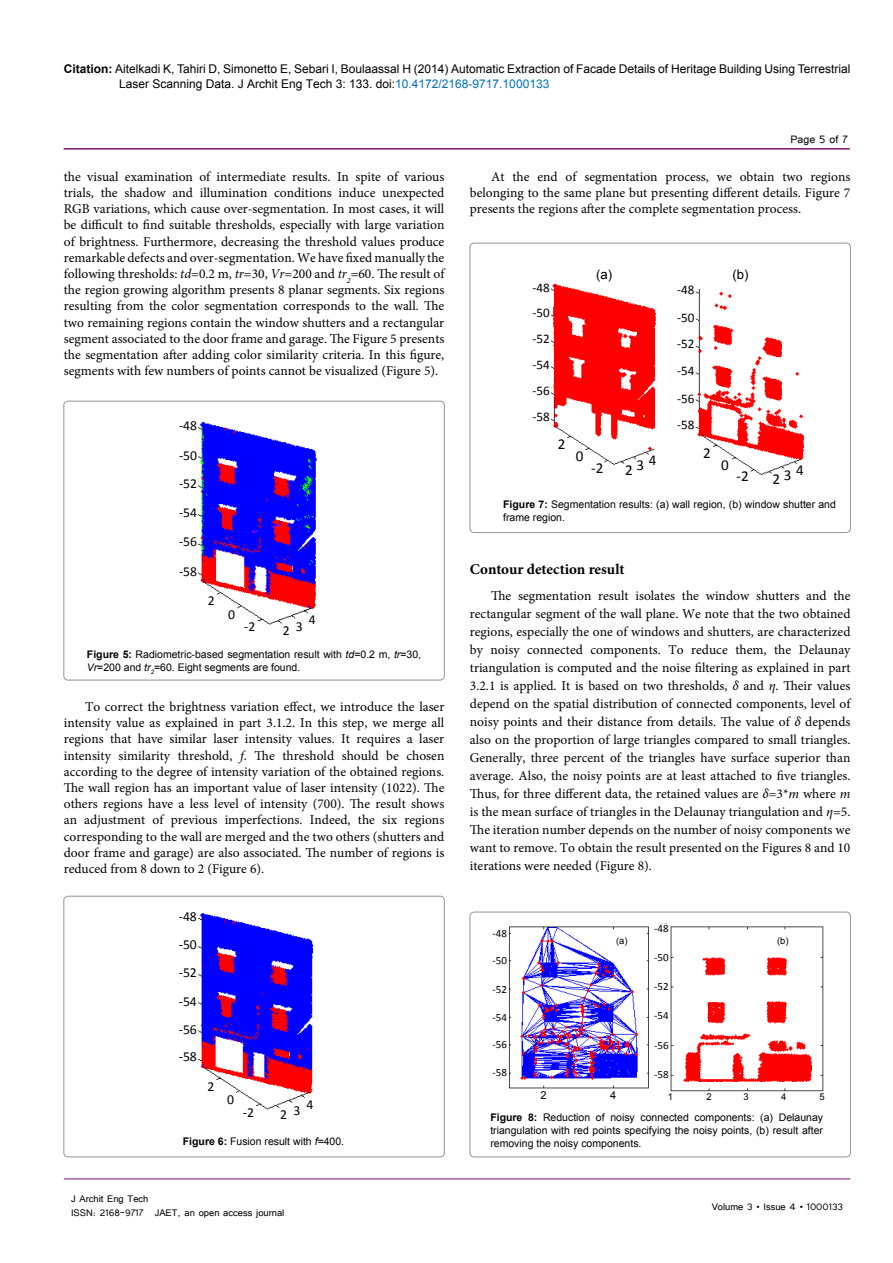
<style>
.page{position:relative;width:893px;height:1263px;background:#fff}
.page>*{position:absolute;margin:0;border:0;box-sizing:border-box;transform-origin:0 0}
.t1{font:15.15px "Calibri";color:#000}
.t2{font:700 15px "Minion Pro";letter-spacing:-.005em;color:#000}
.t3{font:13.65px/28px "Calibri";color:#000;text-align:justify}
.t4{font:13.5px/16.2px "Minion Pro";color:#000;text-align:justify}
.t5{font:13.5px "Tunga";color:#000}
.t6{font:13.2px/26px "Calibri";color:#000}
.t7{font:13.2px "Arial";color:#000}
.t8{font:12px/15px "Arial";color:#000}
.t9{font:12px/14.4px "Tunga";color:#000}
.t10{font:10.95px "Calibri";color:#000}
.t11{font:10.95px "Arial";color:#000}
.t12{font:10.5px/12.6px "Arial";color:#000}
.t13{font:9.45px "Arial";color:#000}
.s1{font-weight:700}
.s2{color:#0072bc}
.s3{font-style:italic}
</style>
<div class="page">
<hr style="left:64px;top:148px;width:786px;height:2px;background:#741472">
<hr style="left:64px;top:1179px;width:786px;height:1px;background:#741472">
<div style="left:64px;top:896px;width:380px;height:261px;border:1px solid #939598;border-radius:4px"></div>
<img style="left:198px;top:913px;width:115px;height:197px">
<svg style="left:271px;top:1099px;width:42px;height:11px"></svg>
<svg style="left:202px;top:1078px;width:55px;height:32px"></svg>
<div style="left:470px;top:243px;width:380px;height:290px;border:1px solid #939598;border-radius:4px"></div>
<img style="left:551px;top:283px;width:253px;height:161px">
<div style="left:588px;top:261px;width:166px;height:28px;background:#fff"></div>
<svg style="left:713px;top:444px;width:91px;height:31px"></svg>
<svg style="left:551px;top:435px;width:111px;height:30px"></svg>
<div style="left:671px;top:281px;width:24px;height:151px;background:#fff"></div>
<div style="left:470px;top:912px;width:380px;height:245px;border:1px solid #939598;border-radius:4px"></div>
<img style="left:509px;top:926px;width:315px;height:166px">
<div style="left:774px;top:936px;width:16px;height:12px;background:#fff"></div>
<div style="left:614px;top:935px;width:17px;height:14px;background:#fff"></div>
<div style="left:538px;top:1090px;width:82px;height:10px;background:#fff"></div>
<div style="left:654px;top:924px;width:14px;height:160px;background:#fff"></div>
<div style="left:64px;top:401px;width:380px;height:279px;border:1px solid #939598;border-radius:4px"></div>
<img style="left:198px;top:421px;width:119px;height:204px">
<svg style="left:198px;top:592px;width:63px;height:33px"></svg>
<svg style="left:280px;top:612px;width:37px;height:13px"></svg>
<p class="t8" style="left:119px;top:61px;width:733px;text-indent:-55px"><span class="s1">Citation:</span> Aitelkadi K, Tahiri D, Simonetto E, Sebari I, Boulaassal H (2014) Automatic Extraction of Facade Details of Heritage Building Using Terrestrial<br>Laser Scanning Data. J Archit Eng Tech 3: 133. doi:<span class="s2">10.4172/2168-9717.1000133</span></p>
<p class="t5" style="left:791px;top:131px;width:59px">Page 5 of 7</p>
<p class="t4" style="left:64px;top:168px;width:382px">the visual examination of intermediate results. In spite of various trials, the shadow and illumination conditions induce unexpected RGB variations, which cause over-segmentation. In most cases, it will be difficult to find suitable thresholds, especially with large variation of brightness. Furthermore, decreasing the threshold values produce remarkable defects and over-segmentation. We have fixed manually the following thresholds: <span class="s3">td</span>=0.2 m, <span class="s3">tr</span>=30, <span class="s3">Vr</span>=200 and <span class="s3">tr</span><sub>2</sub>=60. The result of the region growing algorithm presents 8 planar segments. Six regions resulting from the color segmentation corresponds to the wall. The two remaining regions contain the window shutters and a rectangular segment associated to the door frame and garage. The Figure 5 presents the segmentation after adding color similarity criteria. In this figure, segments with few numbers of points cannot be visualized (Figure 5).</p>
<p class="t4" style="left:470px;top:168px;width:382px;text-indent:21px">At the end of segmentation process, we obtain two regions belonging to the same plane but presenting different details. Figure 7 presents the regions after the complete segmentation process.</p>
<p class="t7" style="left:596px;top:266px;width:18px">(a)</p>
<p class="t7" style="left:733px;top:266px;width:18px">(b)</p>
<p class="t6" style="left:532px;top:274px;width:19px;text-align:justify">-48 -50 -52 -54</p>
<p class="t6" style="left:532px;top:377px;width:19px;line-height:26.5px">-56 -58</p>
<p class="t6" style="left:677px;top:276px;width:19px;line-height:27.9px">-48 -50</p>
<p class="t6" style="left:677px;top:330px;width:19px;line-height:26.5px">-52 -54</p>
<p class="t6" style="left:677px;top:385px;width:19px;line-height:26.5px">-56 -58</p>
<p class="t3" style="left:179px;top:411px;width:20px;line-height:30px">-48 -50</p>
<p class="t3" style="left:179px;top:469px;width:20px;line-height:29.1px">-52 -54 -56 -58</p>
<p class="t1" style="left:558px;top:434px;width:9px">2</p>
<p class="t1" style="left:703px;top:443px;width:9px">2</p>
<p class="t1" style="left:576px;top:447px;width:9px">0</p>
<p class="t1" style="left:649px;top:450px;width:9px">4</p>
<p class="t1" style="left:591px;top:458px;width:14px">-2</p>
<p class="t1" style="left:625px;top:457px;width:21px">23</p>
<p class="t1" style="left:721px;top:455px;width:9px">0</p>
<p class="t1" style="left:773px;top:465px;width:33px">234</p>
<p class="t1" style="left:737px;top:467px;width:14px">-2</p>
<p class="t12" style="left:503px;top:498px;width:334px"><span class="s1">Figure 7:</span> Segmentation results: (a) wall region, (b) window shutter and frame region.</p>
<p class="t2" style="left:470px;top:558px;width:156px">Contour detection result</p>
<p class="t4" style="left:470px;top:587px;width:382px;line-height:18px;text-indent:21px">The segmentation result isolates the window shutters and the rectangular segment of the wall plane. We note that the two obtained regions, especially the one of windows and shutters, are characterized by noisy connected components. To reduce them, the Delaunay triangulation is computed and the noise filtering as explained in part 3.2.1 is applied. It is based on two thresholds, <span class="s3">δ</span> and <span class="s3">η</span>. Their values depend on the spatial distribution of connected components, level of noisy points and their distance from details. The value of <span class="s3">δ</span> depends also on the proportion of large triangles compared to small triangles.<br>Generally, three percent of the triangles have surface superior than average. Also, the noisy points are at least attached to five triangles.<br>Thus, for three different data, the retained values are <span class="s3">δ</span>=3*<span class="s3">m</span> where <span class="s3">m </span>is the mean surface of triangles in the Delaunay triangulation and <span class="s3">η</span>=5.<br>The iteration number depends on the number of noisy components we want to remove. To obtain the result presented on the Figures 8 and 10 iterations were needed (Figure 8).</p>
<p class="t3" style="left:208px;top:586px;width:8px">2</p>
<p class="t3" style="left:228px;top:600px;width:8px">0</p>
<p class="t12" style="left:87px;top:648px;width:336px"><span class="s1">Figure 5:</span> Radiometric-based segmentation result with <span class="s3">td</span>=0.2 m, <span class="s3">tr</span>=30,<br><span class="s3">Vr</span>=200 and <span class="s3">tr</span><sub>2</sub>=60. Eight segments are found.</p>
<p class="t4" style="left:64px;top:699px;width:382px;text-indent:21px">To correct the brightness variation effect, we introduce the laser intensity value as explained in part 3.1.2. In this step, we merge all regions that have similar laser intensity values. It requires a laser intensity similarity threshold, <span class="s3">f</span>. The threshold should be chosen according to the degree of intensity variation of the obtained regions.<br>The wall region has an important value of laser intensity (1022). The others regions have a less level of intensity (700). The result shows an adjustment of previous imperfections. Indeed, the six regions corresponding to the wall are merged and the two others (shutters and door frame and garage) are also associated. The number of regions is reduced from 8 down to 2 (Figure 6).</p>
<p class="t3" style="left:309px;top:606px;width:8px">4</p>
<p class="t3" style="left:244px;top:613px;width:13px">-2</p>
<p class="t3" style="left:296px;top:612px;width:8px">3</p>
<p class="t3" style="left:283px;top:616px;width:8px">2</p>
<p class="t3" style="left:179px;top:902px;width:20px">-48 -50 -52 -54 -56 -58</p>
<p class="t3" style="left:207px;top:1072px;width:8px">2</p>
<p class="t3" style="left:227px;top:1085px;width:8px">0</p>
<p class="t12" style="left:183px;top:1135px;width:163px"><span class="s1">Figure 6:</span> Fusion result with <span class="s3">f</span>=400.</p>
<p class="t3" style="left:280px;top:1096px;width:35px">234</p>
<p class="t3" style="left:243px;top:1098px;width:13px">-2</p>
<p class="t9" style="left:71px;top:1190px;width:215px">J Archit Eng Tech<br>ISSN: 2168-9717 JAET, an open access journal</p>
<p class="t10" style="left:492px;top:926px;width:16px">-48</p>
<p class="t10" style="left:492px;top:954px;width:16px">-50</p>
<p class="t10" style="left:492px;top:982px;width:16px">-52</p>
<p class="t10" style="left:492px;top:1011px;width:16px">-54</p>
<p class="t10" style="left:492px;top:1037px;width:16px">-56</p>
<p class="t10" style="left:492px;top:1066px;width:16px">-58</p>
<p class="t10" style="left:654px;top:921px;width:16px">-48</p>
<p class="t10" style="left:654px;top:950px;width:16px">-50</p>
<p class="t10" style="left:654px;top:979px;width:16px">-52</p>
<p class="t10" style="left:654px;top:1008px;width:16px">-54</p>
<p class="t10" style="left:654px;top:1038px;width:16px">-56</p>
<p class="t10" style="left:654px;top:1068px;width:16px">-58</p>
<p class="t13" style="left:616px;top:935px;width:13px">(a)</p>
<p class="t13" style="left:777px;top:935px;width:13px">(b)</p>
<p class="t11" style="left:541px;top:1087px;width:8px">2</p>
<p class="t11" style="left:610px;top:1087px;width:8px">4</p>
<p class="t13" style="left:668px;top:1090px;width:7px">1</p>
<p class="t13" style="left:706px;top:1090px;width:7px">2</p>
<p class="t13" style="left:743px;top:1090px;width:7px">3</p>
<p class="t13" style="left:781px;top:1090px;width:7px">4</p>
<p class="t13" style="left:820px;top:1090px;width:7px">5</p>
<p class="t12" style="left:490px;top:1111px;width:334px;text-align:justify"><span class="s1">Figure 8:</span> Reduction of noisy connected components: (a) Delaunay triangulation with red points specifying the noisy points, (b) result after removing the noisy components.</p>
<p class="t9" style="left:712px;top:1199px;width:133px">Volume 3 • Issue 4 • 1000133</p>
</div>
